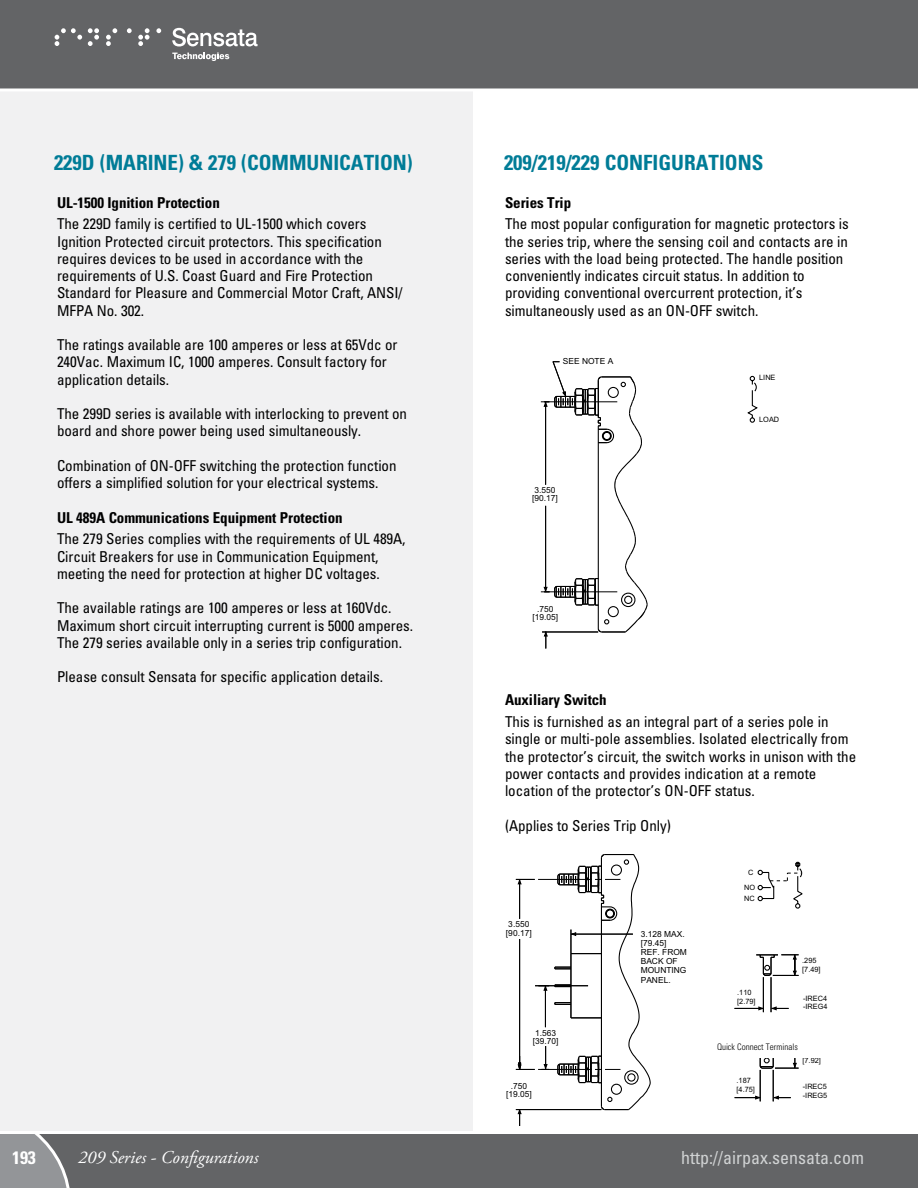
<style>
.page{position:relative;width:918px;height:1188px;background:#fff}
.page>*{position:absolute;margin:0;border:0;box-sizing:border-box;transform-origin:0 0}
.t1{font:700 condensed 21px "Univers";color:#007c97}
.t2{font:condensed 18px "Univers";color:#d1d3d4}
.t3{font:italic 18px "Adobe Garamond Pro";color:#fff}
.t4{font:700 condensed 18px "Univers";color:#fff}
.t5{font:condensed 15px/17.2px "Univers";letter-spacing:-.005em;color:#000}
.t6{font:700 condensed 15px "Univers";letter-spacing:-.005em;color:#000}
.t7{font:300 condensed 9px "Univers";color:#000}
.t8{font:8.4px/8.4px "Arial";color:#000}
.t9{font:7.35px/8.9px "Arial";color:#000}
</style>
<div class="page">
<div style="left:0;top:0;width:472px;height:1188px;background:#f1f1f2"></div>
<svg style="left:757px;top:861px;width:46px;height:48px"></svg>
<svg style="left:516px;top:854px;width:135px;height:272px"></svg>
<svg style="left:735px;top:1095px;width:56px;height:6px"></svg>
<hr style="left:773px;top:1070px;width:1px;height:31px;background:#000">
<hr style="left:760px;top:1070px;width:1px;height:31px;background:#000">
<svg style="left:759px;top:1058px;width:40px;height:12px"></svg>
<svg style="left:735px;top:1005px;width:54px;height:6px"></svg>
<hr style="left:771px;top:977px;width:1px;height:35px;background:#000">
<hr style="left:763px;top:977px;width:1px;height:35px;background:#000">
<svg style="left:756px;top:954px;width:43px;height:22px"></svg>
<svg style="left:747px;top:375px;width:11px;height:48px"></svg>
<hr style="left:542px;top:632px;width:56px;height:1px;background:#000">
<hr style="left:541px;top:592px;width:76px;height:1px;background:#000">
<hr style="left:541px;top:402px;width:76px;height:1px;background:#000">
<svg style="left:543px;top:361px;width:105px;height:288px"></svg>
<svg style="left:73px;top:1129px;width:845px;height:59px;background:#707072"></svg>
<div style="left:0;top:0;width:918px;height:93px;background:#636466"></div>
<svg style="left:0;top:1131px;width:73px;height:57px;background:#949698"></svg>
<svg style="left:172px;top:28px;width:86px;height:33px"></svg>
<svg style="left:88px;top:28px;width:11px;height:18px"></svg>
<svg style="left:106px;top:28px;width:11px;height:18px"></svg>
<svg style="left:138px;top:28px;width:12px;height:18px"></svg>
<svg style="left:156px;top:28px;width:5px;height:5px"></svg>
<svg style="left:55px;top:28px;width:27px;height:18px"></svg>
<svg style="left:127px;top:28px;width:5px;height:5px"></svg>
<h1 class="t1" style="left:54px;top:149px;width:360px">229D (MARINE) &amp; 279 (COMMUNICATION)</h1>
<h1 class="t1" style="left:504px;top:149px;width:261px">209/219/229 CONFIGURATIONS</h1>
<p class="t6" style="left:57px;top:193px;width:164px">UL-1500 Ignition Protection</p>
<p class="t5" style="left:57px;top:215px;width:347px">The 229D family is certified to UL-1500 which covers Ignition Protected circuit protectors. This specification requires devices to be used in accordance with the requirements of U.S. Coast Guard and Fire Protection Standard for Pleasure and Commercial Motor Craft, ANSI/ MFPA No. 302.</p>
<p class="t5" style="left:57px;top:336px;width:342px">The ratings available are 100 amperes or less at 65Vdc or<br>240Vac. Maximum IC, 1000 amperes. Consult factory for application details.</p>
<p class="t5" style="left:57px;top:405px;width:352px">The 299D series is available with interlocking to prevent on board and shore power being used simultaneously.</p>
<p class="t5" style="left:57px;top:457px;width:341px">Combination of ON-OFF switching the protection function offers a simplified solution for your electrical systems.</p>
<p class="t6" style="left:57px;top:508px;width:287px">UL 489A Communications Equipment Protection</p>
<p class="t5" style="left:57px;top:530px;width:350px">The 279 Series complies with the requirements of UL 489A,<br>Circuit Breakers for use in Communication Equipment, meeting the need for protection at higher DC voltages.</p>
<p class="t5" style="left:57px;top:599px;width:358px">The available ratings are 100 amperes or less at 160Vdc.<br>Maximum short circuit interrupting current is 5000 amperes.<br>The 279 series available only in a series trip configuration.</p>
<p class="t5" style="left:57px;top:668px;width:328px">Please consult Sensata for specific application details.</p>
<p class="t6" style="left:505px;top:193px;width:68px">Series Trip</p>
<p class="t5" style="left:505px;top:215px;width:345px">The most popular configuration for magnetic protectors is the series trip, where the sensing coil and contacts are in series with the load being protected. The handle position conveniently indicates circuit status. In addition to providing conventional overcurrent protection, it’s simultaneously used as an ON-OFF switch.</p>
<p class="t8" style="left:563px;top:357px;width:52px">SEE NOTE A</p>
<p class="t8" style="left:532px;top:486px;width:27px">3.550 [90.17]</p>
<p class="t8" style="left:532px;top:605px;width:27px;text-align:center">.750 [19.05]</p>
<p class="t9" style="left:759px;top:373px;width:18px">LINE</p>
<p class="t9" style="left:759px;top:415px;width:22px">LOAD</p>
<p class="t6" style="left:505px;top:691px;width:103px">Auxiliary Switch</p>
<p class="t5" style="left:505px;top:713px;width:353px">This is furnished as an integral part of a series pole in single or multi-pole assemblies. Isolated electrically from the protector’s circuit, the switch works in unison with the power contacts and provides indication at a remote location of the protector’s ON-OFF status.</p>
<p class="t5" style="left:505px;top:817px;width:167px">(Applies to Series Trip Only)</p>
<p class="t9" style="left:748px;top:868px;width:7px">C</p>
<p class="t9" style="left:744px;top:883px;width:13px">NO</p>
<p class="t8" style="left:506px;top:920px;width:27px">3.550 [90.17]</p>
<p class="t8" style="left:533px;top:1029px;width:27px">1.563 [39.70]</p>
<p class="t8" style="left:506px;top:1082px;width:27px;text-align:center">.750 [19.05]</p>
<p class="t8" style="left:641px;top:930px;width:45px">3.128 MAX.</p>
<p class="t8" style="left:641px;top:939px;width:27px">[79.45]</p>
<p class="t8" style="left:641px;top:948px;width:48px">REF. FROM</p>
<p class="t8" style="left:641px;top:957px;width:38px">BACK OF</p>
<p class="t8" style="left:641px;top:966px;width:47px">MOUNTING</p>
<p class="t8" style="left:641px;top:975px;width:31px">PANEL.</p>
<p class="t9" style="left:744px;top:894px;width:12px">NC</p>
<p class="t9" style="left:737px;top:988px;width:20px">.110 [2.79]</p>
<p class="t9" style="left:802px;top:956px;width:20px">.295 [7.49]</p>
<p class="t9" style="left:803px;top:1002px;width:26px">-IREG4</p>
<p class="t9" style="left:803px;top:994px;width:26px">-IREC4</p>
<p class="t7" style="left:717px;top:1042px;width:82px">Quick Connect Terminals</p>
<p class="t9" style="left:737px;top:1076px;width:20px">.187 [4.75]</p>
<p class="t9" style="left:803px;top:1055px;width:20px">[7.92]</p>
<p class="t9" style="left:803px;top:1082px;width:26px">-IREC5</p>
<p class="t9" style="left:803px;top:1091px;width:26px">-IREG5</p>
<p class="t4" style="left:12px;top:1147px;width:25px">193</p>
<p class="t3" style="left:78px;top:1146px;width:182px">209 Series - Configurations</p>
<p class="t2" style="left:681px;top:1146px;width:184px">http://airpax.sensata.com</p>
</div>
